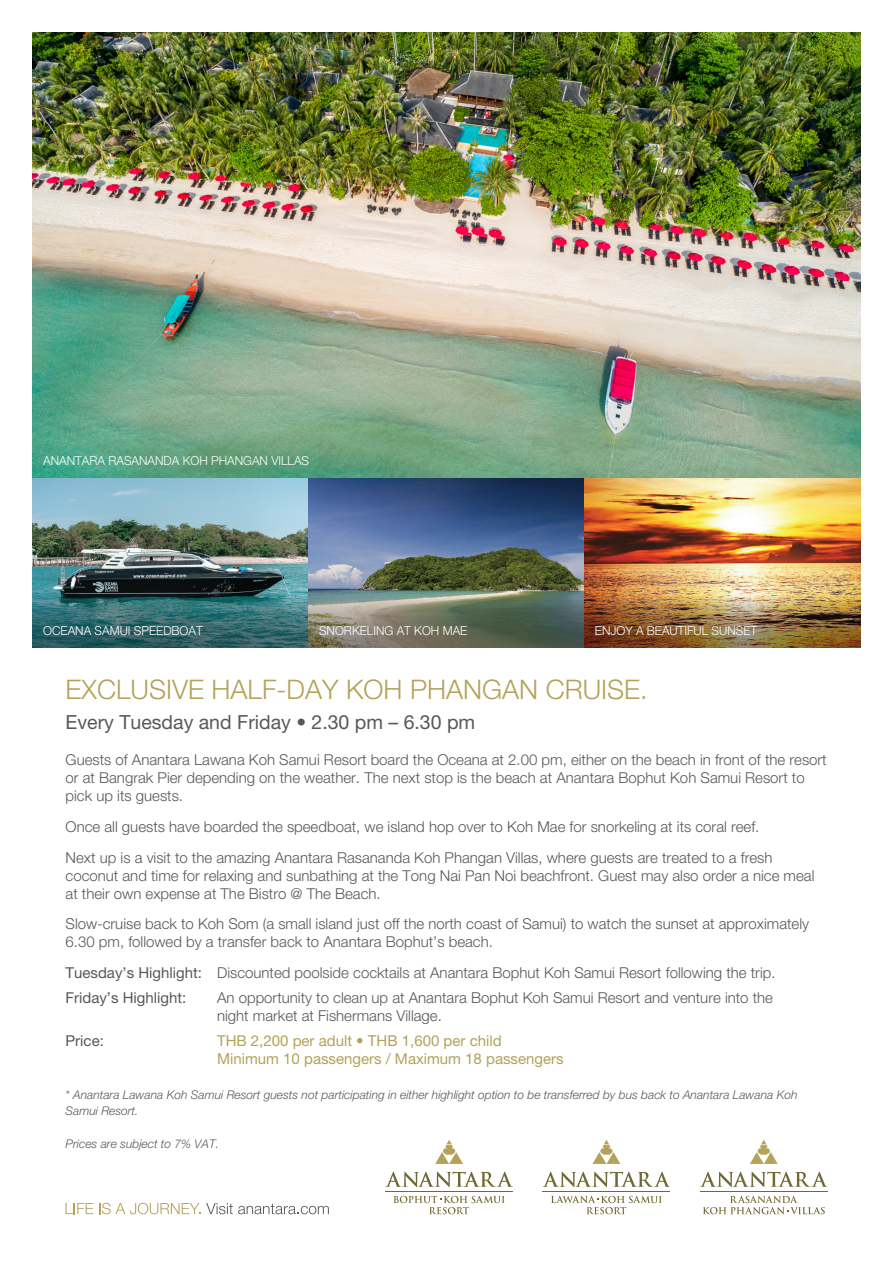
<style>
.page{position:relative;width:893px;height:1263px;background:#fff}
.page>*{position:absolute;margin:0;border:0;box-sizing:border-box;transform-origin:0 0}
.t1{font:300 27px "Helvetica Neue LT Pro";color:#b3a258}
.t2{font:19.5px "Helvetica Neue LT Pro";color:#57585a}
.t3{font:300 15px/18px "Helvetica Neue LT Pro";color:#57585a}
.t4{font:15px/18px "Helvetica Neue LT Pro";color:#b3a258}
.t5{font:15px "Helvetica Neue LT Pro";color:#57585a}
.t6{font:300 12.3px "Helvetica Neue LT Pro";color:#fff}
.t7{font:italic 300 12px/16.5px "Helvetica Neue LT Pro";color:#57585a}
.s1{font-weight:400}
</style>
<div class="page">
<svg style="left:66px;top:1203px;width:27px;height:11px"></svg>
<svg style="left:99px;top:1203px;width:230px;height:11px"></svg>
<img style="left:33px;top:33px;width:827px;height:562px">
<img style="left:33px;top:595px;width:827px;height:52px">
<svg style="left:700px;top:1172px;width:128px;height:15px"></svg>
<svg style="left:750px;top:1140px;width:28px;height:24px"></svg>
<hr style="left:700px;top:1191px;width:128px;height:1px;background:#716935">
<svg style="left:703px;top:1196px;width:122px;height:18px"></svg>
<svg style="left:385px;top:1172px;width:128px;height:15px"></svg>
<svg style="left:435px;top:1140px;width:28px;height:24px"></svg>
<hr style="left:385px;top:1191px;width:128px;height:1px;background:#716935">
<svg style="left:393px;top:1196px;width:112px;height:18px"></svg>
<svg style="left:543px;top:1172px;width:127px;height:15px"></svg>
<svg style="left:593px;top:1140px;width:27px;height:24px"></svg>
<hr style="left:543px;top:1191px;width:127px;height:1px;background:#716935">
<svg style="left:551px;top:1196px;width:111px;height:18px"></svg>
<p class="t6" style="left:43px;top:453px;width:267px">ANANTARA RASANANDA KOH PHANGAN VILLAS</p>
<p class="t6" style="left:43px;top:623px;width:161px">OCEANA SAMUI SPEEDBOAT</p>
<p class="t6" style="left:319px;top:623px;width:150px">SNORKELING AT KOH MAE</p>
<p class="t6" style="left:595px;top:623px;width:164px">ENJOY A BEAUTIFUL SUNSET</p>
<h1 class="t1" style="left:66px;top:673px;width:584px">EXCLUSIVE HALF-DAY KOH PHANGAN CRUISE.</h1>
<h2 class="t2" style="left:66px;top:711px;width:411px">Every Tuesday and Friday • 2.30 pm – 6.30 pm</h2>
<p class="t3" style="left:66px;top:751px;width:763px">Guests of Anantara Lawana Koh Samui Resort board the Oceana at 2.00 pm, either on the beach in front of the resort or at Bangrak Pier depending on the weather. The next stop is the beach at Anantara Bophut Koh Samui Resort to pick up its guests.</p>
<p class="t3" style="left:66px;top:811px;width:708px;line-height:30.6px">Once all guests have boarded the speedboat, we island hop over to Koh Mae for snorkeling at its coral reef.<br>Next up is a visit to the amazing Anantara Rasananda Koh Phangan Villas, where guests are treated to a fresh</p>
<p class="t3" style="left:66px;top:866px;width:750px">coconut and time for relaxing and sunbathing at the Tong Nai Pan Noi beachfront. Guest may also order a nice meal at their own expense at The Bistro @ The Beach.</p>
<p class="t3" style="left:66px;top:914px;width:745px">Slow-cruise back to Koh Som (a small island just off the north coast of Samui) to watch the sunset at approximately<br>6.30 pm, followed by a transfer back to Anantara Bophut’s beach.</p>
<p class="t3" style="left:66px;top:959px;width:711px;line-height:25.2px"><span class="s1">Tuesday’s Highlight:</span> Discounted poolside cocktails at Anantara Bophut Koh Samui Resort following the trip.<br><span class="s1">Friday’s Highlight:</span></p>
<p class="t3" style="left:217px;top:988px;width:557px">An opportunity to clean up at Anantara Bophut Koh Samui Resort and venture into the night market at Fishermans Village.</p>
<p class="t5" style="left:66px;top:1032px;width:40px">Price:</p>
<p class="t4" style="left:217px;top:1032px;width:348px">THB 2,200 per adult • THB 1,600 per child<br>Minimum 10 passengers / Maximum 18 passengers</p>
<p class="t7" style="left:66px;top:1086px;width:733px">* Anantara Lawana Koh Samui Resort guests not participating in either highlight option to be transferred by bus back to Anantara Lawana Koh<br>Samui Resort.</p>
<p class="t7" style="left:66px;top:1135px;width:155px">Prices are subject to 7% VAT.</p>
</div>
